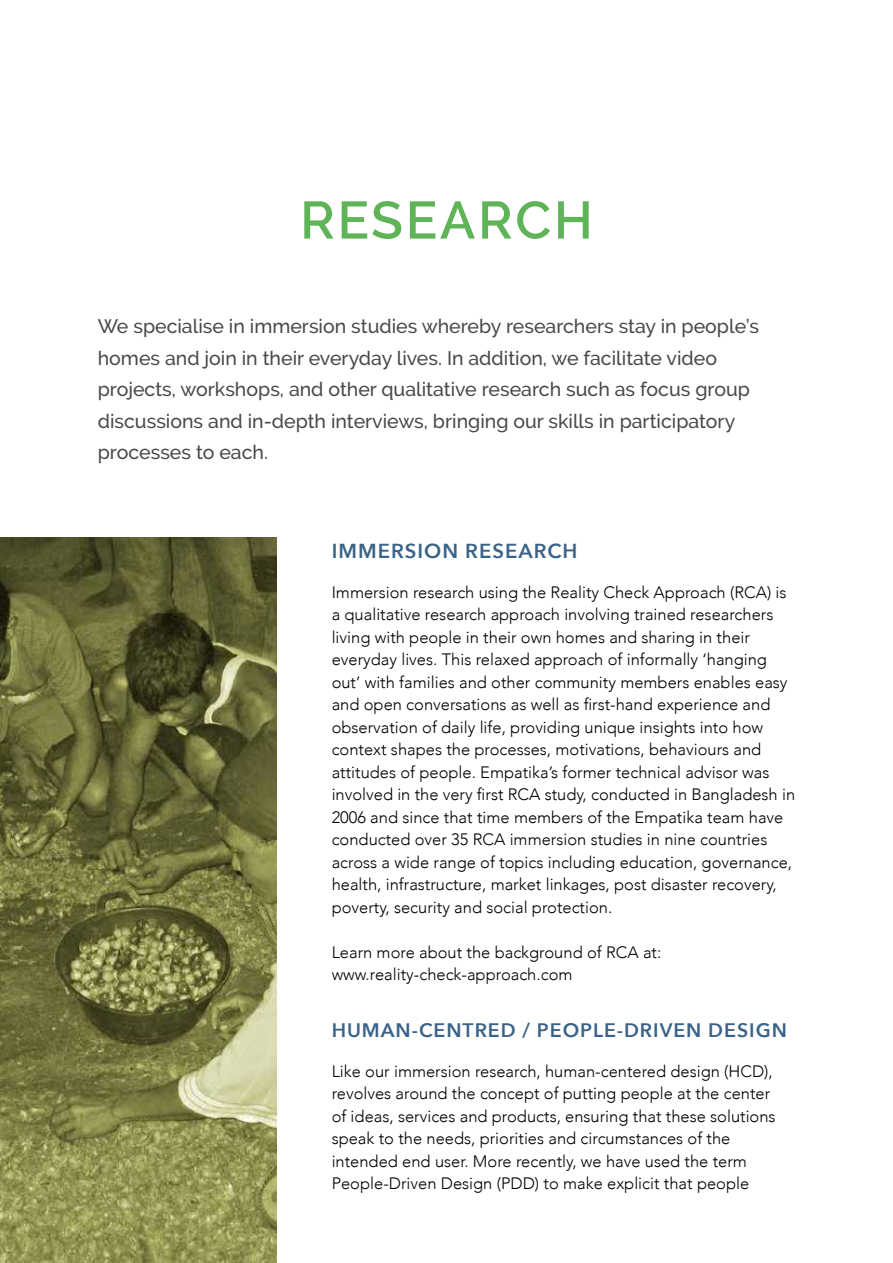
<style>
.page{position:relative;width:893px;height:1263px;background:#fff}
.page>*{position:absolute;margin:0;border:0;box-sizing:border-box;transform-origin:0 0}
.t1{font:600 52.5px "Raleway";letter-spacing:.05em;color:#60b458}
.t2{font:600 20.25px "Avenir Next";letter-spacing:.05em;color:#3a6389}
.t3{font:500 19.5px/31.5px "Raleway";color:#48484a}
.t4{font:600 19.5px "Avenir Next";letter-spacing:.05em;color:#3a6389}
.t5{font:300 16.5px/22.5px "Avenir";color:#000}
</style>
<div class="page">
<img style="left:0;top:538px;width:276px;height:725px">
<h1 class="t1" style="left:300px;top:190px;width:294px">RESEARCH</h1>
<p class="t3" style="left:98px;top:310px;width:663px">We specialise in immersion studies whereby researchers stay in people’s homes and join in their everyday lives. In addition, we facilitate video projects, workshops, and other qualitative research such as focus group discussions and in-depth interviews, bringing our skills in participatory processes to each.</p>
<p class="t2" style="left:332px;top:534px;width:247px">IMMERSION RESEARCH</p>
<p class="t5" style="left:332px;top:581px;width:465px">Immersion research using the Reality Check Approach (RCA) is a qualitative research approach involving trained researchers living with people in their own homes and sharing in their everyday lives. This relaxed approach of informally ‘hanging out’ with families and other community members enables easy and open conversations as well as first-hand experience and observation of daily life, providing unique insights into how context shapes the processes, motivations, behaviours and attitudes of people. Empatika’s former technical advisor was involved in the very first RCA study, conducted in Bangladesh in 2006 and since that time members of the Empatika team have conducted over 35 RCA immersion studies in nine countries across a wide range of topics including education, governance, health, infrastructure, market linkages, post disaster recovery, poverty, security and social protection.</p>
<p class="t5" style="left:332px;top:941px;width:331px">Learn more about the background of RCA at: www.reality-check-approach.com</p>
<p class="t4" style="left:332px;top:1014px;width:457px">HUMAN-CENTRED / PEOPLE-DRIVEN DESIGN</p>
<p class="t5" style="left:332px;top:1060px;width:445px">Like our immersion research, human-centered design (HCD), revolves around the concept of putting people at the center of ideas, services and products, ensuring that these solutions speak to the needs, priorities and circumstances of the intended end user. More recently, we have used the term People-Driven Design (PDD) to make explicit that people</p>
</div>
